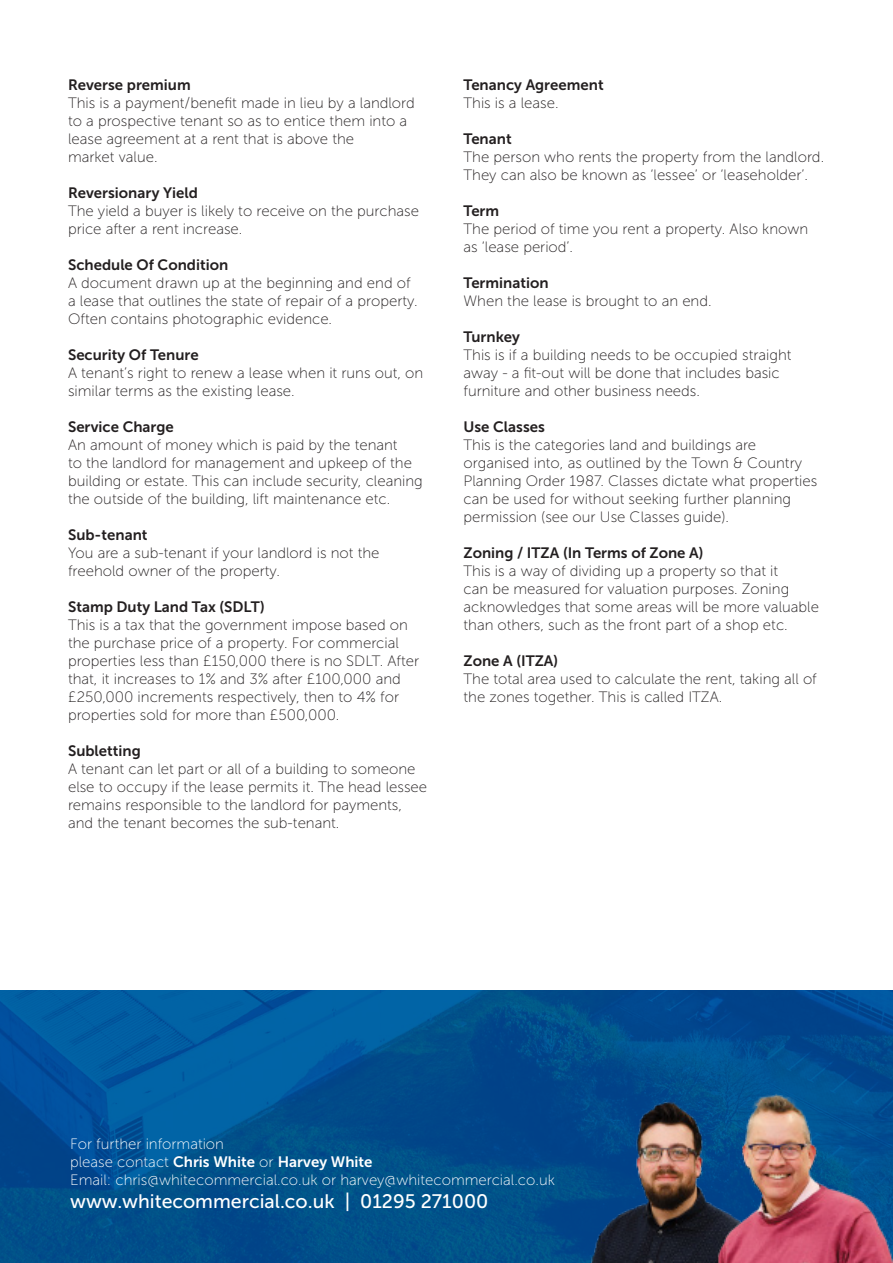
<style>
.page{position:relative;width:893px;height:1263px;background:#fff}
.page>*{position:absolute;margin:0;border:0;box-sizing:border-box;transform-origin:0 0}
.t1{font:19.5px "Museo Sans 500";color:#fff}
.t2{font:15px/18px "Museo Sans 100";color:#231f20}
.t3{font:15px "Museo Sans 700";color:#231f20}
.t4{font:15px "Museo Sans 100";color:#fff}
.t5{font:15px "Museo Sans 700";color:#fff}
.s1{font-family:"Museo Sans 100"}
</style>
<div class="page">
<img style="left:0;top:991px;width:893px;height:272px">
<img style="left:581px;top:1099px;width:114px;height:164px">
<img style="left:695px;top:1082px;width:198px;height:181px">
<p class="t3" style="left:68px;top:76px;width:124px">Reverse premium</p>
<p class="t2" style="left:68px;top:94px;width:348px">This is a payment/benefit made in lieu by a landlord to a prospective tenant so as to entice them into a lease agreement at a rent that is above the<br>market value.</p>
<p class="t3" style="left:68px;top:184px;width:131px">Reversionary Yield</p>
<p class="t2" style="left:68px;top:202px;width:352px">The yield a buyer is likely to receive on the purchase price after a rent increase.</p>
<p class="t3" style="left:68px;top:256px;width:162px">Schedule Of Condition</p>
<p class="t2" style="left:68px;top:274px;width:351px">A document drawn up at the beginning and end of a lease that outlines the state of repair of a property.<br>Often contains photographic evidence.</p>
<p class="t3" style="left:68px;top:346px;width:132px">Security Of Tenure</p>
<p class="t2" style="left:68px;top:364px;width:357px">A tenant’s right to renew a lease when it runs out, on similar terms as the existing lease.</p>
<p class="t3" style="left:68px;top:418px;width:107px">Service Charge</p>
<p class="t2" style="left:68px;top:436px;width:356px">An amount of money which is paid by the tenant<br>to the landlord for management and upkeep of the building or estate. This can include security, cleaning the outside of the building, lift maintenance etc.</p>
<p class="t3" style="left:68px;top:526px;width:81px">Sub-tenant</p>
<p class="t2" style="left:68px;top:544px;width:313px">You are a sub-tenant if your landlord is not the freehold owner of the property.</p>
<p class="t3" style="left:68px;top:598px;width:198px">Stamp Duty Land Tax (SDLT)</p>
<p class="t2" style="left:68px;top:616px;width:353px">This is a tax that the government impose based on the purchase price of a property. For commercial properties less than £150,000 there is no SDLT. After that, it increases to 1% and 3% after £100,000 and £250,000 increments respectively, then to 4% for properties sold for more than £500,000.</p>
<p class="t3" style="left:68px;top:742px;width:74px">Subletting</p>
<p class="t2" style="left:68px;top:760px;width:361px">A tenant can let part or all of a building to someone else to occupy if the lease permits it. The head lessee remains responsible to the landlord for payments, and the tenant becomes the sub-tenant.</p>
<p class="t3" style="left:463px;top:76px;width:142px">Tenancy Agreement</p>
<p class="t2" style="left:463px;top:94px;width:97px">This is a lease.</p>
<p class="t3" style="left:463px;top:130px;width:50px">Tenant</p>
<p class="t2" style="left:463px;top:148px;width:362px">The person who rents the property from the landlord.<br>They can also be known as ‘lessee’ or ‘leaseholder’.</p>
<p class="t3" style="left:463px;top:202px;width:37px">Term</p>
<p class="t2" style="left:463px;top:220px;width:346px">The period of time you rent a property. Also known as ‘lease period’.</p>
<p class="t3" style="left:463px;top:274px;width:87px">Termination</p>
<p class="t2" style="left:463px;top:292px;width:250px">When the lease is brought to an end.</p>
<p class="t3" style="left:463px;top:328px;width:58px">Turnkey</p>
<p class="t2" style="left:463px;top:346px;width:329px">This is if a building needs to be occupied straight away - a fit-out will be done that includes basic furniture and other business needs.</p>
<p class="t3" style="left:463px;top:418px;width:83px">Use Classes</p>
<p class="t2" style="left:463px;top:436px;width:355px">This is the categories land and buildings are organised into, as outlined by the Town &amp; Country Planning Order 1987. Classes dictate what properties can be used for without seeking further planning permission (see our Use Classes guide).</p>
<p class="t3" style="left:463px;top:544px;width:241px">Zoning / ITZA (In Terms of Zone A)</p>
<p class="t2" style="left:463px;top:562px;width:357px">This is a way of dividing up a property so that it<br>can be measured for valuation purposes. Zoning acknowledges that some areas will be more valuable than others, such as the front part of a shop etc.</p>
<p class="t3" style="left:463px;top:652px;width:96px">Zone A (ITZA)</p>
<p class="t2" style="left:463px;top:670px;width:355px">The total area used to calculate the rent, taking all of the zones together. This is called ITZA.</p>
<p class="t4" style="left:70px;top:1135px;width:155px">For further information</p>
<p class="t5" style="left:70px;top:1153px;width:304px"><span class="s1">please contact</span> Chris White <span class="s1">or</span> Harvey White</p>
<p class="t4" style="left:70px;top:1171px;width:486px">Email: chris@whitecommercial.co.uk or harvey@whitecommercial.co.uk</p>
<p class="t1" style="left:70px;top:1191px;width:420px">www.whitecommercial.co.uk | 01295 271000</p>
</div>
